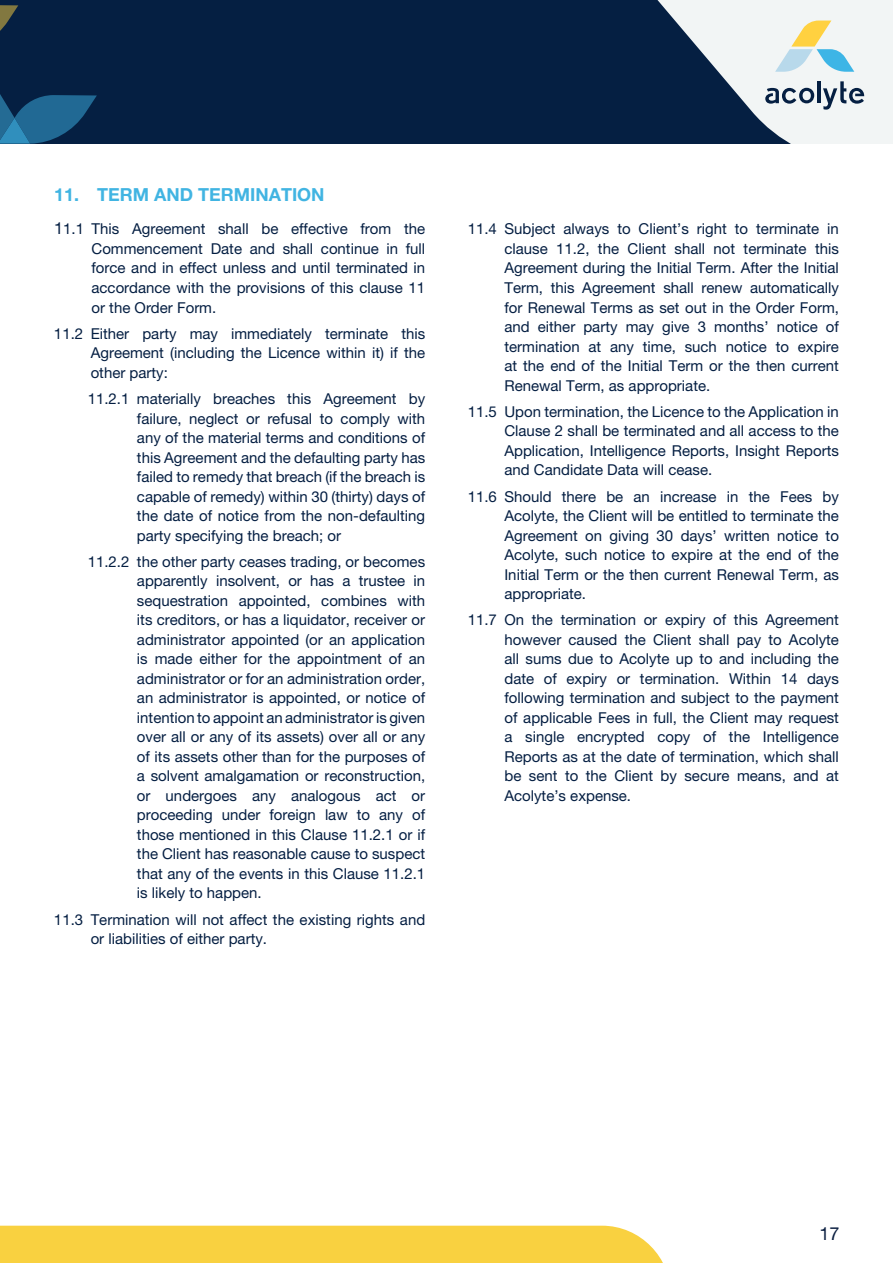
<style>
.page{position:relative;width:893px;height:1263px;background:#fff}
.page>*{position:absolute;margin:0;border:0;box-sizing:border-box;transform-origin:0 0}
.t1{font:18px "Helvetica Neue LT 75 Bd";color:#41b4e2}
.t2{font:18px "Helvetica Neue LT 55 Rm";color:#0a1e40}
.t3{font:15px/19.5px "Helvetica Neue LT 55 Rm";color:#041e42;text-align:justify}
.s1{font-size:16.5px}
</style>
<div class="page">
<div style="left:0;top:1226px;width:663px;height:37px;background:#f9d140"></div>
<div style="left:0;top:0;width:893px;height:144px;background:#051f42"></div>
<svg style="left:0;top:94px;width:97px;height:50px"></svg>
<svg style="left:0;top:5px;width:18px;height:26px"></svg>
<svg style="left:657px;top:0;width:236px;height:144px"></svg>
<p class="t1" style="left:54px;top:184px;width:272px">11. TERM AND TERMINATION</p>
<p class="t3" style="left:92px;top:219px;width:335px;text-indent:-38px"><span class="s1">1</span>1.1 This Agreement shall be effective from the Commencement Date and shall continue in full force and in effect unless and until terminated in accordance with the provisions of this clause 11 or the Order Form.</p>
<p class="t3" style="left:91px;top:323px;width:336px;text-indent:-37px">11.2 Either party may immediately terminate this Agreement (including the Licence within it) if the other party:</p>
<p class="t3" style="left:137px;top:389px;width:290px;text-indent:-49px">11.2.1 materially breaches this Agreement by failure, neglect or refusal to comply with any of the material terms and conditions of this Agreement and the defaulting party has failed to remedy that breach (if the breach is capable of remedy) within 30 (thirty) days of the date of notice from the non-defaulting party specifying the breach; or</p>
<p class="t3" style="left:137px;top:551px;width:290px;text-indent:-49px">11.2.2 the other party ceases trading, or becomes apparently insolvent, or has a trustee in sequestration appointed, combines with its creditors, or has a liquidator, receiver or administrator appointed (or an application is made either for the appointment of an administrator or for an administration order, an administrator is appointed, or notice of intention to appoint an administrator is given over all or any of its assets) over all or any of its assets other than for the purposes of a solvent amalgamation or reconstruction, or undergoes any analogous act or proceeding under foreign law to any of those mentioned in this Clause 11.2.1 or if the Client has reasonable cause to suspect that any of the events in this Clause 11.2.1 is likely to happen.</p>
<p class="t3" style="left:91px;top:909px;width:336px;text-indent:-37px">11.3 Termination will not affect the existing rights and or liabilities of either party.</p>
<p class="t3" style="left:504px;top:219px;width:336px;text-indent:-37px">11.4 Subject always to Client’s right to terminate in clause 11.2, the Client shall not terminate this Agreement during the Initial Term. After the Initial Term, this Agreement shall renew automatically for Renewal Terms as set out in the Order Form, and either party may give 3 months’ notice of termination at any time, such notice to expire at the end of the Initial Term or the then current Renewal Term, as appropriate.</p>
<p class="t3" style="left:504px;top:401px;width:336px;text-indent:-37px">11.5 Upon termination, the Licence to the Application in Clause 2 shall be terminated and all access to the Application, Intelligence Reports, Insight Reports and Candidate Data will cease.</p>
<p class="t3" style="left:504px;top:486px;width:336px;text-indent:-37px">11.6 Should there be an increase in the Fees by Acolyte, the Client will be entitled to terminate the Agreement on giving 30 days’ written notice to Acolyte, such notice to expire at the end of the Initial Term or the then current Renewal Term, as appropriate.</p>
<p class="t3" style="left:504px;top:610px;width:336px;text-indent:-37px">11.7 On the termination or expiry of this Agreement however caused the Client shall pay to Acolyte all sums due to Acolyte up to and including the date of expiry or termination. Within 14 days following termination and subject to the payment of applicable Fees in full, the Client may request a single encrypted copy of the Intelligence Reports as at the date of termination, which shall be sent to the Client by secure means, and at Acolyte’s expense.</p>
<p class="t2" style="left:820px;top:1222px;width:22px">17</p>
</div>
